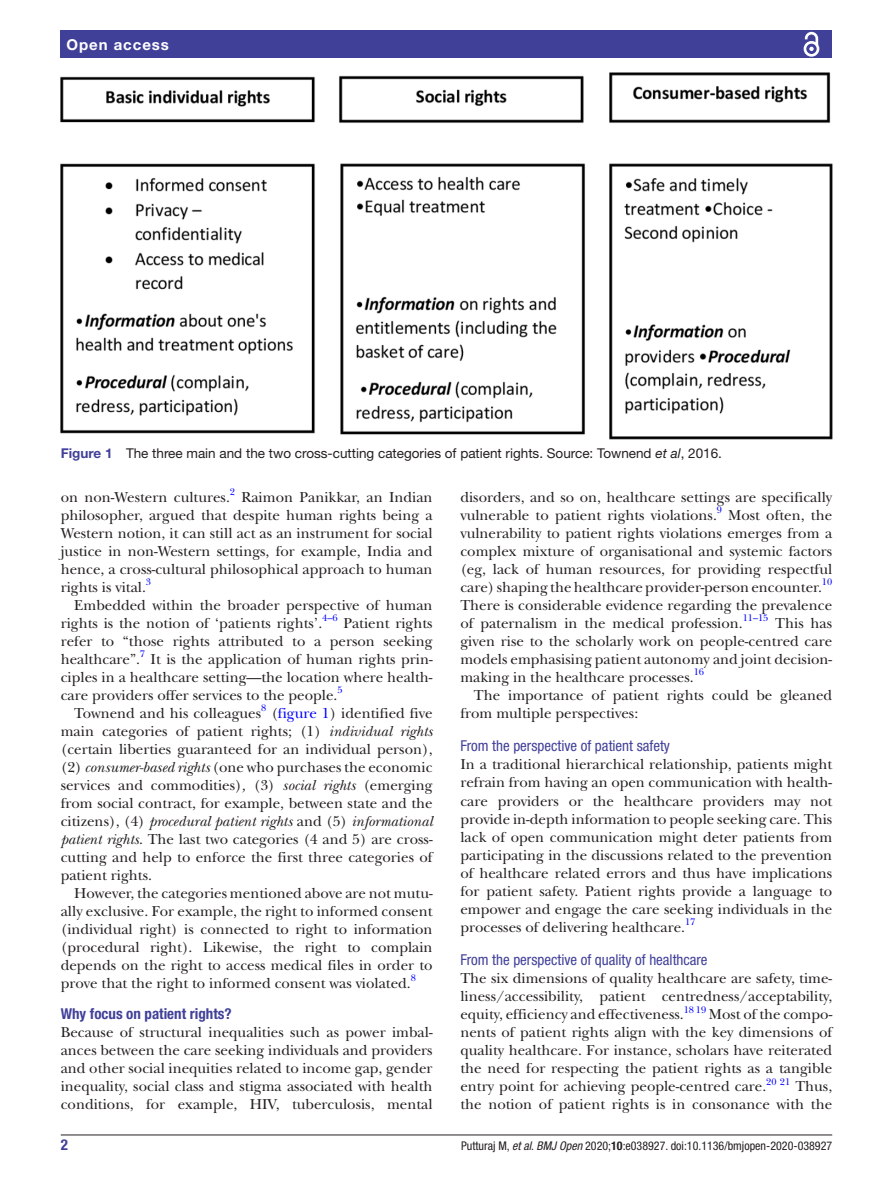
<style>
.page{position:relative;width:893px;height:1191px;background:#fff}
.page>*{position:absolute;margin:0;border:0;box-sizing:border-box;transform-origin:0 0}
.t1{font:15px/18px "New Baskerville";color:#231f20;text-align:justify}
.t2{font:condensed 15px "Helvetica Neue LT Std";color:#414099}
.t3{font:700 condensed 15px "Helvetica Neue LT Std";color:#414099}
.t4{font:700 15px "Helvetica Neue LT Std";letter-spacing:.065em;color:#fff}
.t5{font:13.5px "Helvetica Neue LT Std";color:#231f20}
.t6{font:condensed 12px "Helvetica Neue LT Std";color:#231f20}
.t7{font:9.9px "New Baskerville";color:#00f}
.s1{font-weight:700;color:#414099}
.s2{font-style:italic}
.s3{color:#00f}
.s4{font-weight:700}
</style>
<div class="page">
<hr style="left:61px;top:1134px;width:771px;height:1px;background:#231f20">
<div style="left:61px;top:31px;width:771px;height:27px;background:#414099"></div>
<svg style="left:803px;top:31px;width:17px;height:26px"></svg>
<img style="left:61px;top:73px;width:771px;height:367px">
<p class="t4" style="left:66px;top:35px;width:104px">Open access</p>
<p class="t5" style="left:61px;top:445px;width:663px"><span class="s1">Figure 1</span> The three main and the two cross-cutting categories of patient rights. Source: Townend <span class="s2">et al</span>, 2016.</p>
<p class="t1" style="left:61px;top:488px;width:171px">on non-Western cultures.</p>
<p class="t7" style="left:230px;top:486px;width:7px">2</p>
<p class="t1" style="left:61px;top:488px;width:373px;text-indent:181px">Raimon Panikkar, an Indian philosopher, argued that despite human rights being a Western notion, it can still act as an instrument for social justice in non-Western settings, for example, India and hence, a cross-cultural philosophical approach to human rights is vital.</p>
<p class="t7" style="left:146px;top:576px;width:7px">3</p>
<p class="t1" style="left:61px;top:596px;width:373px;text-indent:14px">Embedded within the broader perspective of human rights is the notion of ‘patients rights’.</p>
<p class="t7" style="left:322px;top:612px;width:17px">4–6</p>
<p class="t1" style="left:61px;top:614px;width:373px;text-indent:283px">Patient rights refer to “those rights attributed to a person seeking healthcare”.</p>
<p class="t7" style="left:140px;top:648px;width:7px">7</p>
<p class="t1" style="left:61px;top:650px;width:373px;text-indent:90px">It is the application of human rights prin&shy;ciples in a healthcare setting—the location where health&shy;care providers offer services to the people.</p>
<p class="t7" style="left:337px;top:684px;width:7px">5</p>
<p class="t1" style="left:74px;top:704px;width:188px">Townend and his colleagues</p>
<p class="t7" style="left:261px;top:702px;width:7px">8</p>
<p class="t1" style="left:61px;top:704px;width:373px;text-indent:211px">(<span class="s3">figure 1</span>) identified five main categories of patient rights; (1) <span class="s2">individual rights </span>(certain liberties guaranteed for an individual person), (2) <span class="s2">consumer-based rights</span> (one who purchases the economic services and commodities)<span class="s2">,</span> (3) <span class="s2">social rights</span> (emerging from social contract, for example, between state and the citizens), (4) <span class="s2">procedural patient rights</span> and (5) <span class="s2">informational patient rights</span>. The last two categories (4 and 5) are cross&shy;cutting and help to enforce the first three categories of patient rights.</p>
<p class="t1" style="left:61px;top:884px;width:373px;text-indent:13px">However, the categories mentioned above are not mutu&shy;ally exclusive. For example, the right to informed consent (individual right) is connected to right to information (procedural right). Likewise, the right to complain depends on the right to access medical files in order to prove that the right to informed consent was violated.</p>
<p class="t7" style="left:411px;top:972px;width:7px">8</p>
<p class="t3" style="left:61px;top:1005px;width:172px">Why focus on patient rights?</p>
<p class="t1" style="left:61px;top:1023px;width:373px">Because of structural inequalities such as power imbal&shy;ances between the care seeking individuals and providers and other social inequities related to income gap, gender inequality, social class and stigma associated with health conditions, for example, HIV, tuberculosis, mental</p>
<p class="t1" style="left:460px;top:488px;width:373px">disorders, and so on, healthcare settings are specifically vulnerable to patient rights violations.</p>
<p class="t7" style="left:717px;top:504px;width:7px">9</p>
<p class="t1" style="left:460px;top:506px;width:373px;text-indent:268px">Most often, the vulnerability to patient rights violations emerges from a complex mixture of organisational and systemic factors (eg, lack of human resources, for providing respectful care) shaping the healthcare provider-person encounter.</p>
<p class="t7" style="left:822px;top:576px;width:12px">10</p>
<p class="t1" style="left:460px;top:596px;width:373px">There is considerable evidence regarding the prevalence of paternalism in the medical profession.</p>
<p class="t7" style="left:743px;top:612px;width:27px">11–15</p>
<p class="t1" style="left:460px;top:614px;width:373px;text-indent:315px">This has given rise to the scholarly work on people-centred care models emphasising patient autonomy and joint decision&shy;making in the healthcare processes.</p>
<p class="t7" style="left:694px;top:666px;width:12px">16</p>
<p class="t1" style="left:460px;top:686px;width:373px;text-indent:14px">The importance of patient rights could be gleaned from multiple perspectives:</p>
<p class="t2" style="left:460px;top:737px;width:211px">From the perspective of patient safety</p>
<p class="t1" style="left:460px;top:755px;width:373px">In a traditional hierarchical relationship, patients might refrain from having an open communication with health&shy;care providers or the healthcare providers may not provide in-depth information to people seeking care. This lack of open communication might deter patients from participating in the discussions related to the prevention of healthcare related errors and thus have implications for patient safety. Patient rights provide a language to empower and engage the care seeking individuals in the processes of delivering healthcare.</p>
<p class="t7" style="left:685px;top:915px;width:12px">17</p>
<p class="t2" style="left:460px;top:951px;width:249px">From the perspective of quality of healthcare</p>
<p class="t1" style="left:460px;top:969px;width:373px">The six dimensions of quality healthcare are safety, time&shy;liness/accessibility, patient centredness/acceptability, equity, efficiency and effectiveness.</p>
<p class="t7" style="left:684px;top:1003px;width:24px">18 19</p>
<p class="t1" style="left:460px;top:1005px;width:373px;text-indent:249px">Most of the compo&shy;nents of patient rights align with the key dimensions of quality healthcare. For instance, scholars have reiterated the need for respecting the patient rights as a tangible entry point for achieving people-centred care.</p>
<p class="t7" style="left:766px;top:1075px;width:26px">20 21</p>
<p class="t1" style="left:460px;top:1077px;width:373px;text-align:right">Thus,<br>the notion of patient rights is in consonance with the</p>
<p class="t3" style="left:61px;top:1135px;width:9px">2</p>
<p class="t6" style="left:461px;top:1138px;width:373px">Putturaj M, <span class="s2">et al</span>. <span class="s2">BMJ Open</span> 2020;<span class="s4">10</span>:e038927. doi:10.1136/bmjopen-2020-038927</p>
</div>
